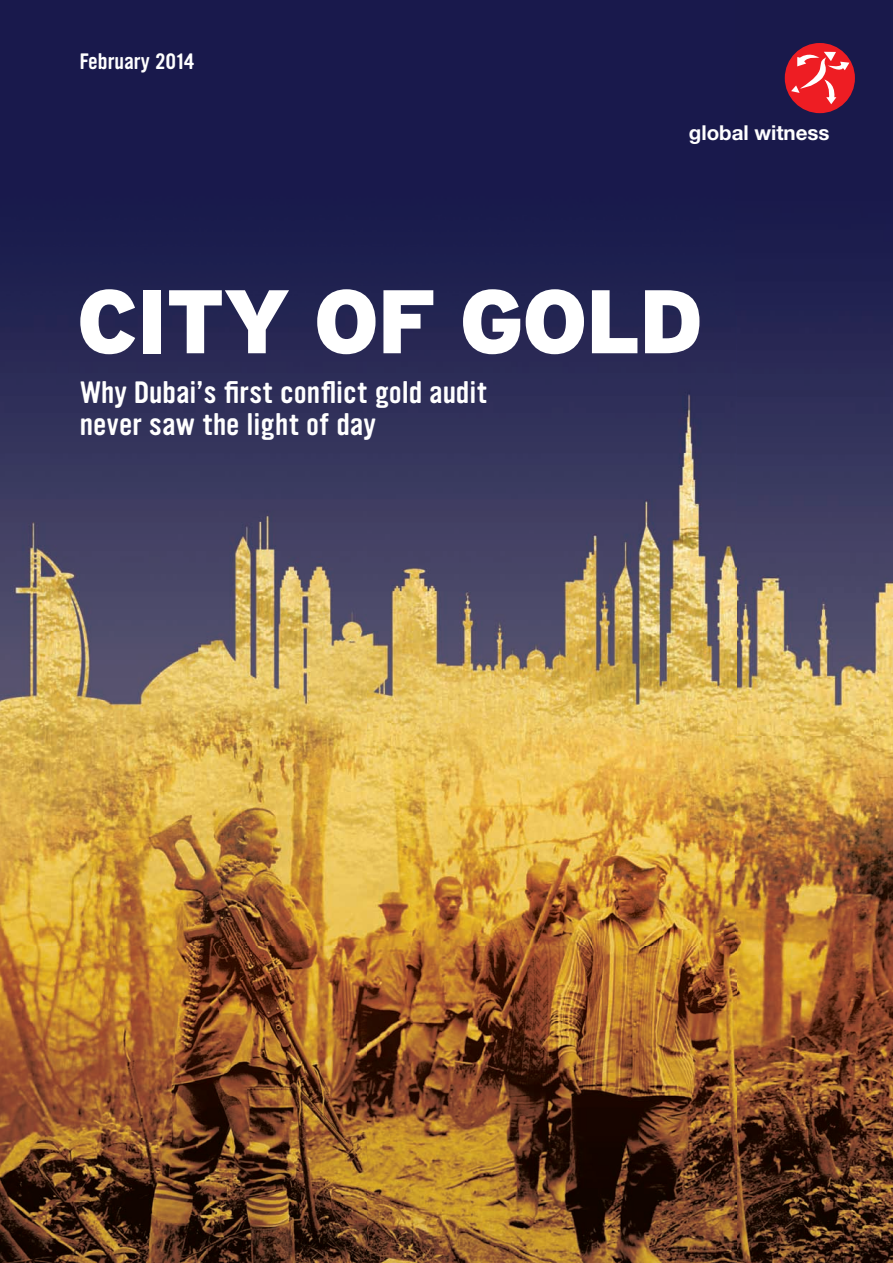
<style>
.page{position:relative;width:893px;height:1263px;background:#fff}
.page>*{position:absolute;margin:0;border:0;box-sizing:border-box;transform-origin:0 0}
.t1{font:900 90px "Interstate";letter-spacing:-.025em;color:#fff}
.t2{font:27px/32.4px "Ultramagnetic";color:#fff}
.t3{font:700 20.55px "Helvetica Neue";color:#fff}
.t4{font:19.5px "Ultramagnetic";color:#fff}
</style>
<div class="page">
<img style="left:0;top:0;width:893px;height:1263px">
<div style="left:785px;top:43px;width:70px;height:70px;background:#ee1d23;border-radius:50%"></div>
<svg style="left:791px;top:51px;width:58px;height:53px"></svg>
<p class="t4" style="left:80px;top:47px;width:116px">February 2014</p>
<p class="t3" style="left:689px;top:120px;width:142px">global witness</p>
<h1 class="t1" style="left:77px;top:270px;width:629px">CITY OF GOLD</h1>
<p class="t2" style="left:80px;top:376px;width:409px">Why Dubai’s first conflict gold audit never saw the light of day</p>
</div>
